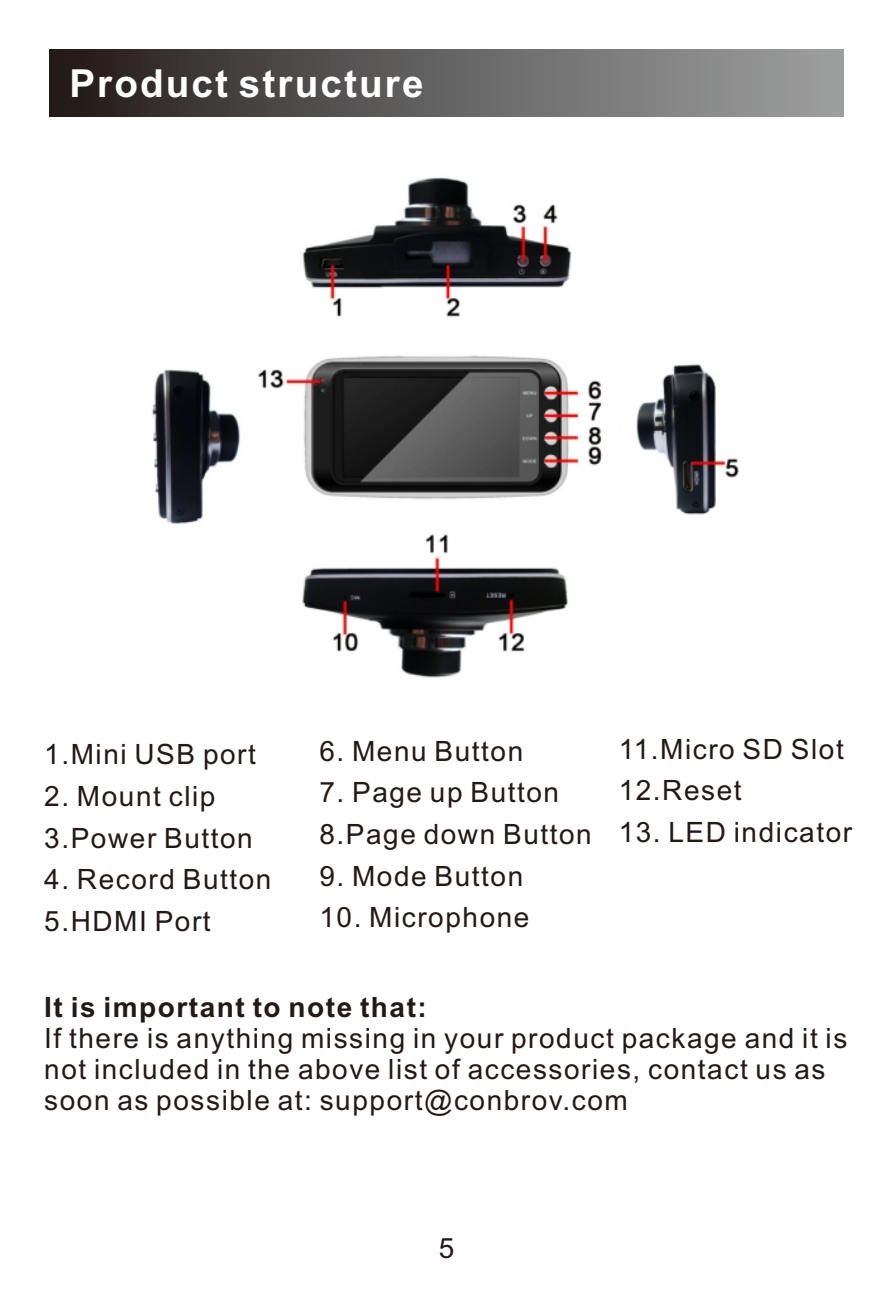
<style>
.page{position:relative;width:893px;height:1290px;background:#fff}
.page>*{position:absolute;margin:0;border:0;box-sizing:border-box;transform-origin:0 0}
.t1{font:700 38.5px "Arial";letter-spacing:.055em;color:#fff}
.t2{font:28px/41.6px "Arial";letter-spacing:.055em;color:#231916}
.t3{font:700 28px "Arial";letter-spacing:.055em;color:#231916}
</style>
<div class="page">
<div style="left:50px;top:50px;width:793px;height:67px;background:linear-gradient(to right,#251e1d,#a1a3a4)"></div>
<img style="left:152px;top:177px;width:587px;height:501px">
<h1 class="t1" style="left:69px;top:69px;width:356px">Product structure</h1>
<p class="t2" style="left:44px;top:736px;width:213px">1.Mini USB port</p>
<p class="t2" style="left:44px;top:778px;width:210px">2. Mount clip<br>3.Power Button</p>
<p class="t2" style="left:44px;top:861px;width:229px">4. Record Button<br>5.HDMI Port</p>
<p class="t2" style="left:319px;top:732px;width:205px">6. Menu Button</p>
<p class="t2" style="left:319px;top:774px;width:274px">7. Page up Button<br>8.Page down Button</p>
<p class="t2" style="left:319px;top:857px;width:205px">9. Mode Button</p>
<p class="t2" style="left:319px;top:899px;width:212px">10. Microphone</p>
<p class="t2" style="left:619px;top:731px;width:227px">11.Micro SD Slot<br>12.Reset</p>
<p class="t2" style="left:619px;top:814px;width:235px">13. LED indicator</p>
<p class="t3" style="left:44px;top:996px;width:384px">It is important to note that:</p>
<p class="t2" style="left:44px;top:1025px;width:805px;line-height:31.2px">If there is anything missing in your product package and it is not included in the above list of accessories, contact us as soon as possible at: support@conbrov.com</p>
<p class="t2" style="left:439px;top:1230px;width:17px">5</p>
</div>
